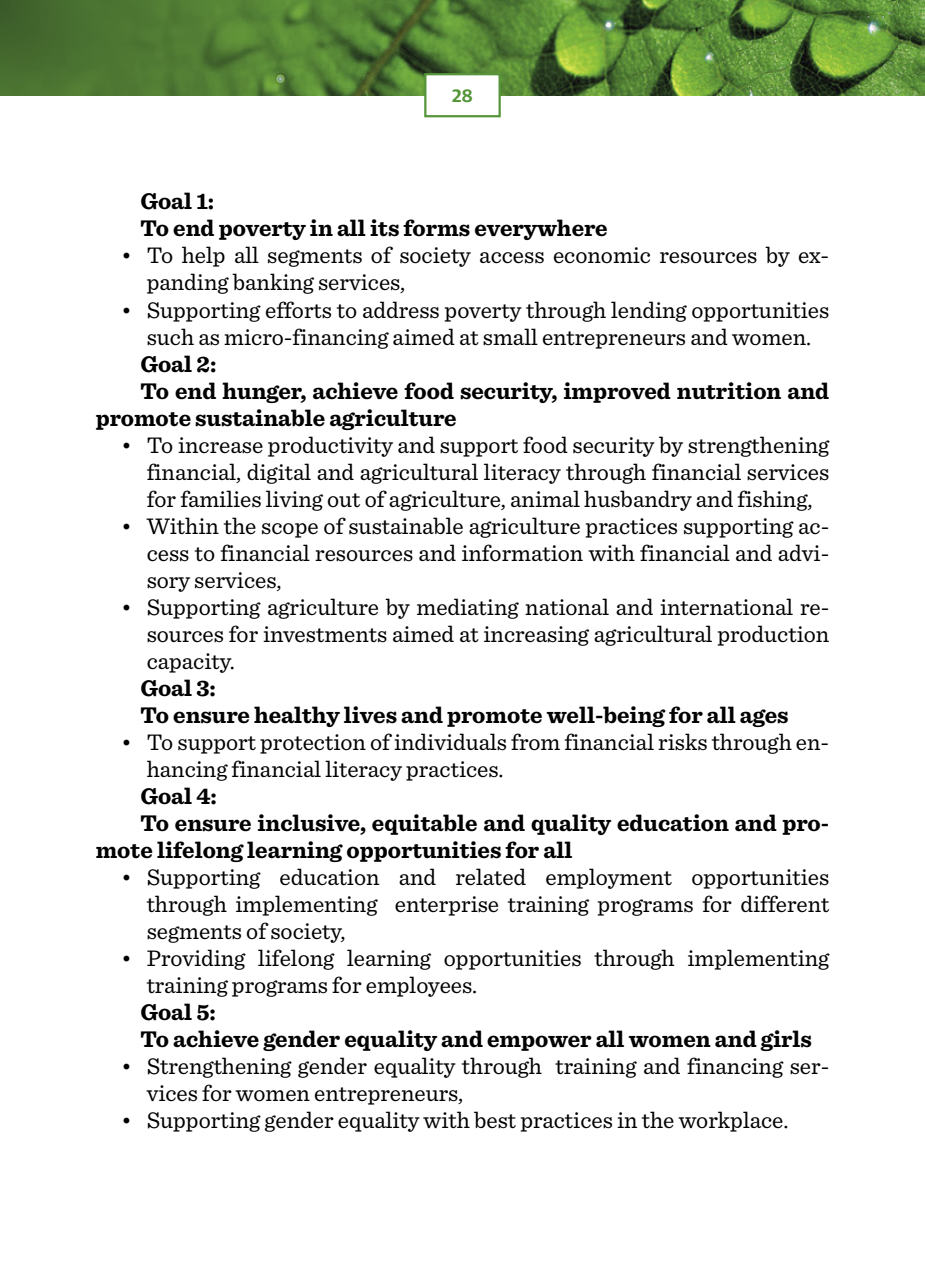
<style>
.page{position:relative;width:925px;height:1270px;background:#fff}
.page>*{position:absolute;margin:0;border:0;box-sizing:border-box;transform-origin:0 0}
.t1{font:23.62px/27px "Sentinel";color:#000}
.t2{font:700 23.62px/27px "Sentinel";color:#000}
.t3{font:600 18px "Guardian Sans";color:#57953b}
</style>
<div class="page">
<img style="left:0;top:0;width:925px;height:96px">
<svg style="left:423px;top:72px;width:79px;height:46px"></svg>
<p class="t3" style="left:452px;top:83px;width:22px">28</p>
<p class="t2" style="left:140px;top:187px;width:469px">Goal 1:<br>To end poverty in all its forms everywhere</p>
<p class="t1" style="left:147px;top:240px;width:684px;text-indent:-26px">• To help all segments of society access economic resources by ex&shy;panding banking services,</p>
<p class="t1" style="left:121px;top:294px;width:710px;text-align:center">• Supporting efforts to address poverty through lending opportunities such as micro-financing aimed at small entrepreneurs and women.</p>
<p class="t2" style="left:140px;top:349px;width:78px">Goal 2:</p>
<p class="t2" style="left:140px;top:376px;width:690px">To end hunger, achieve food security, improved nutrition and</p>
<p class="t2" style="left:96px;top:403px;width:362px">promote sustainable agriculture</p>
<p class="t1" style="left:147px;top:429px;width:684px;text-align:justify;text-indent:-26px">• To increase productivity and support food security by strengthening financial, digital and agricultural literacy through financial services for families living out of agriculture, animal husbandry and fishing,</p>
<p class="t1" style="left:147px;top:510px;width:684px;text-align:justify;text-indent:-26px">• Within the scope of sustainable agriculture practices supporting ac&shy;cess to financial resources and information with financial and advi&shy;sory services,</p>
<p class="t1" style="left:147px;top:591px;width:684px;text-align:justify;text-indent:-26px">• Supporting agriculture by mediating national and international re&shy;sources for investments aimed at increasing agricultural production capacity.</p>
<p class="t2" style="left:140px;top:673px;width:650px">Goal 3:<br>To ensure healthy lives and promote well-being for all ages</p>
<p class="t1" style="left:147px;top:726px;width:684px;text-indent:-26px">• To support protection of individuals from financial risks through en&shy;hancing financial literacy practices.</p>
<p class="t2" style="left:140px;top:781px;width:78px">Goal 4:</p>
<p class="t2" style="left:140px;top:808px;width:690px">To ensure inclusive, equitable and quality education and pro-</p>
<p class="t2" style="left:96px;top:835px;width:478px">mote lifelong learning opportunities for all</p>
<p class="t1" style="left:147px;top:861px;width:684px;text-align:justify;text-indent:-26px">• Supporting education and related employment opportunities through implementing enterprise training programs for different segments of society,</p>
<p class="t1" style="left:147px;top:942px;width:684px;text-indent:-26px">• Providing lifelong learning opportunities through implementing training programs for employees.</p>
<p class="t2" style="left:140px;top:997px;width:673px">Goal 5:<br>To achieve gender equality and empower all women and girls</p>
<p class="t1" style="left:147px;top:1051px;width:684px;text-indent:-26px">• Strengthening gender equality through training and financing ser&shy;vices for women entrepreneurs,</p>
<p class="t1" style="left:121px;top:1105px;width:669px">• Supporting gender equality with best practices in the workplace.</p>
</div>
